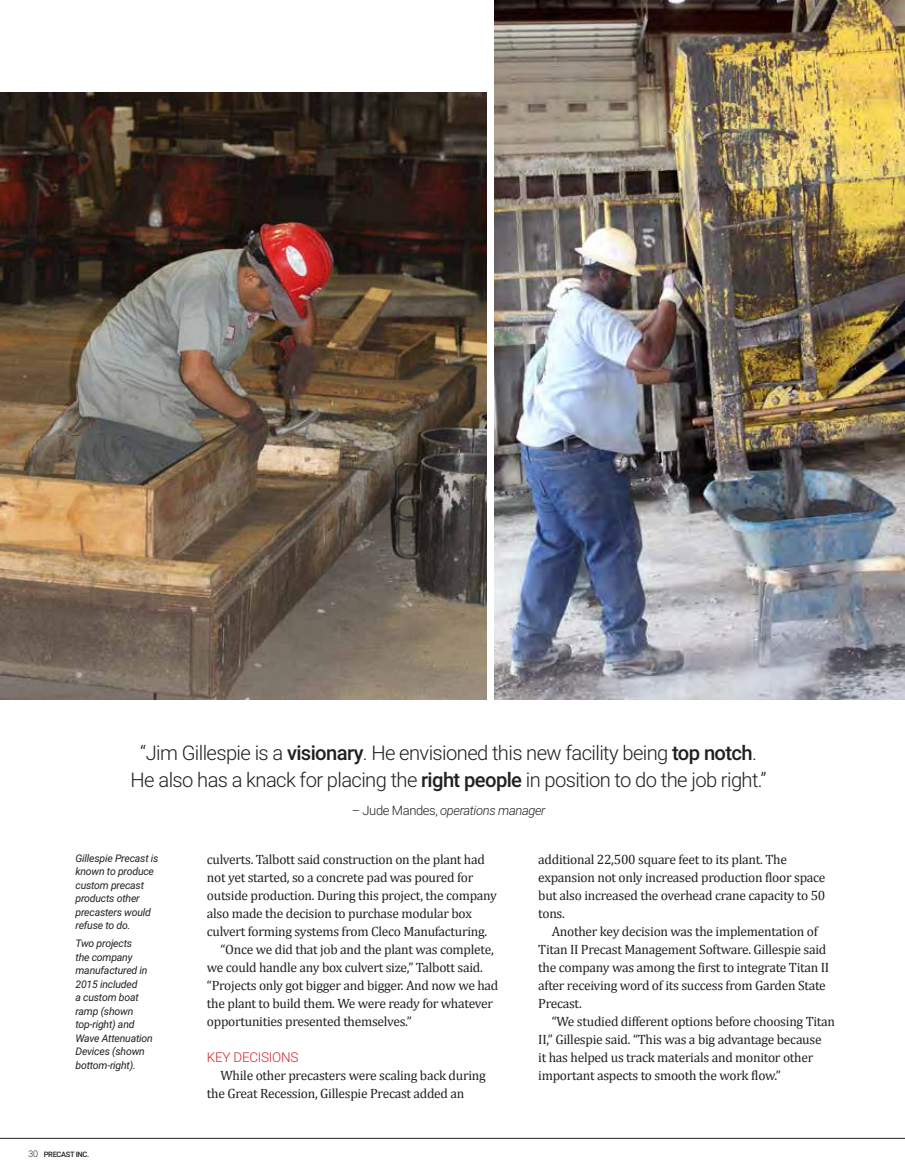
<style>
.page{position:relative;width:905px;height:1175px;background:#fff}
.page>*{position:absolute;margin:0;border:0;box-sizing:border-box;transform-origin:0 0}
.t1{font:300 20.1px/27px "Roboto";letter-spacing:-.03em;color:#231f20;text-align:center}
.t2{font:13.5px/18px "Cambria";letter-spacing:-.02em;color:#231f20}
.t3{font:300 13.5px "Roboto";letter-spacing:-.02em;color:#d2232a}
.t4{font:italic 300 12.9px "Roboto";letter-spacing:-.03em;color:#231f20}
.t5{font:italic 10.5px/13.5px "Roboto";letter-spacing:-.02em;color:#231f20}
.t6{font:500 7.5px "Roboto";letter-spacing:-.04em;color:#231f20}
.s1{font-weight:500}
.s2{font-style:normal}
.s3{font-family:"Roboto Slab";font-weight:300;font-size:9px}
</style>
<div class="page">
<img style="left:0;top:92px;width:486px;height:607px">
<img style="left:494px;top:0;width:410px;height:699px">
<hr style="left:0;top:1138px;width:904px;height:1px;background:#231f20">
<h1 class="t1" style="left:131px;top:738px;width:637px">“Jim Gillespie is a <span class="s1">visionary</span>. He envisioned this new facility being <span class="s1">top notch</span>.<br>He also has a knack for placing the <span class="s1">right people</span> in position to do the job right.”</h1>
<p class="t4" style="left:352px;top:801px;width:195px"><span class="s2">– Jude Mandes,</span> operations manager</p>
<p class="t5" style="left:75px;top:850px;width:84px">Gillespie Precast is known to produce custom precast products other precasters would refuse to do.</p>
<p class="t5" style="left:75px;top:936px;width:79px">Two projects<br>the company manufactured in<br>2015 included<br>a custom boat ramp (shown top-right) and<br>Wave Attenuation<br>Devices (shown bottom-right).</p>
<p class="t6" style="left:29px;top:1149px;width:62px"><span class="s3">30</span> PRECAST INC.</p>
<p class="t2" style="left:207px;top:850px;width:279px">culverts. Talbott said construction on the plant had</p>
<p class="t2" style="left:207px;top:868px;width:268px">not yet started, so a concrete pad was poured for</p>
<p class="t2" style="left:207px;top:886px;width:291px">outside production. During this project, the company</p>
<p class="t2" style="left:207px;top:904px;width:266px">also made the decision to purchase modular box</p>
<p class="t2" style="left:207px;top:922px;width:282px">culvert forming systems from Cleco Manufacturing.</p>
<p class="t2" style="left:220px;top:940px;width:275px">“Once we did that job and the plant was complete,</p>
<p class="t2" style="left:207px;top:958px;width:277px">we could handle any box culvert size,” Talbott said.</p>
<p class="t2" style="left:207px;top:976px;width:293px">“Projects only got bigger and bigger. And now we had</p>
<p class="t2" style="left:207px;top:994px;width:287px">the plant to build them. We were ready for whatever</p>
<p class="t2" style="left:207px;top:1012px;width:206px">opportunities presented themselves.”</p>
<p class="t3" style="left:207px;top:1048px;width:93px">KEY DECISIONS</p>
<p class="t2" style="left:207px;top:1066px;width:280px;text-indent:14px">While other precasters were scaling back during the Great Recession, Gillespie Precast added an</p>
<p class="t2" style="left:538px;top:850px;width:289px">additional 22,500 square feet to its plant. The expansion not only increased production floor space but also increased the overhead crane capacity to 50 tons.</p>
<p class="t2" style="left:538px;top:922px;width:292px;text-indent:14px">Another key decision was the implementation of Titan II Precast Management Software. Gillespie said the company was among the first to integrate Titan II after receiving word of its success from Garden State Precast.</p>
<p class="t2" style="left:538px;top:1012px;width:298px;text-indent:14px">“We studied different options before choosing Titan II,” Gillespie said. “This was a big advantage because<br>it has helped us track materials and monitor other important aspects to smooth the work flow.”</p>
</div>
